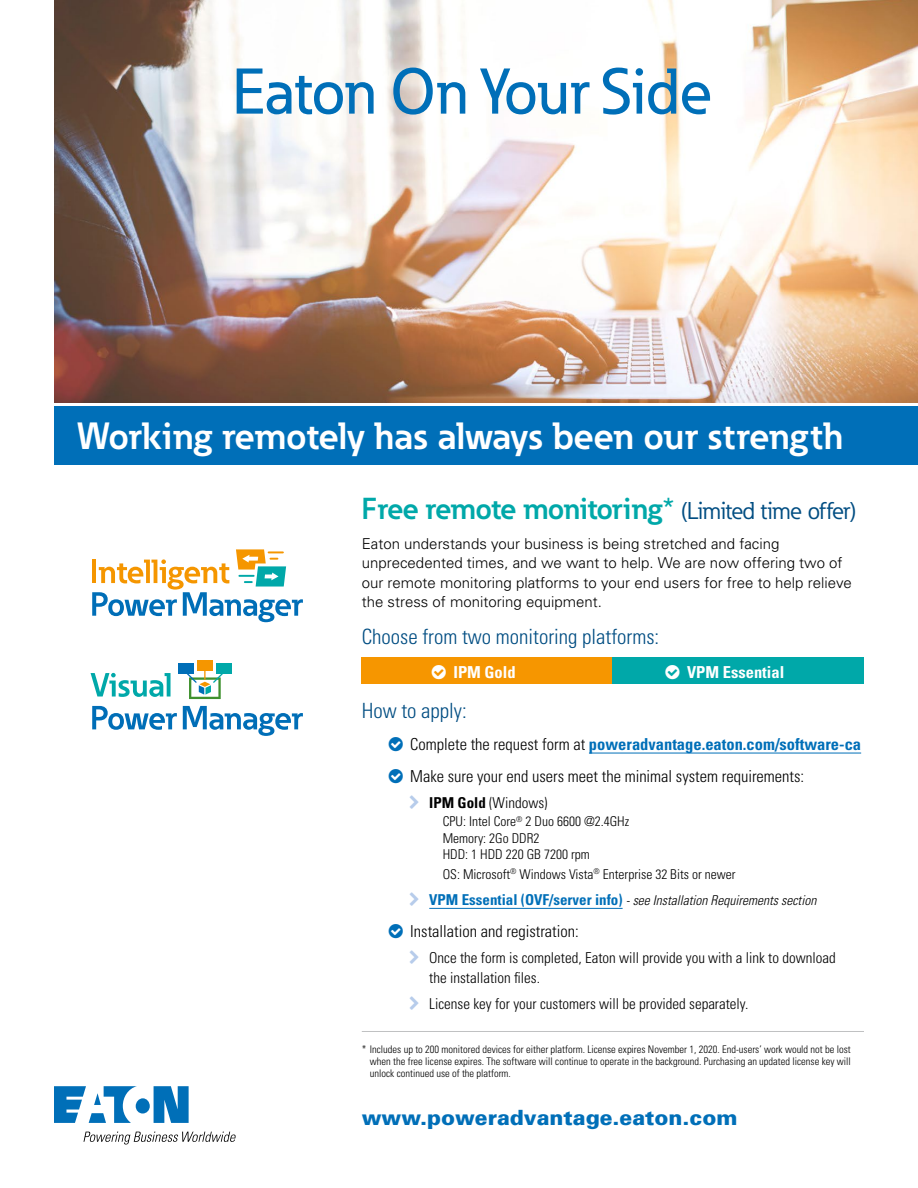
<style>
.page{position:relative;width:918px;height:1188px;background:#fff}
.page>*{position:absolute;margin:0;border:0;box-sizing:border-box;transform-origin:0 0}
.t1{font:500 63.75px "Eaton";color:#006fb8}
.t2{font:700 37.5px "Eaton";color:#fff}
.t3{font:700 30px "Eaton";letter-spacing:-.015em;color:#00a8a9}
.t4{font:300 condensed 21px "Univers";color:#004d82}
.t5{font:900 21px "Univers";color:#006fb8}
.t6{font:300 condensed 16.5px/31.8px "Univers";color:#000}
.t7{font:700 condensed 16.5px "Univers";color:#fff}
.t8{font:300 15px/19.5px "Univers";color:#000}
.t9{font:300 condensed 15px/19.5px "Univers";color:#000}
.t10{font:300 condensed 13.5px/16.5px "Univers";color:#000}
.t11{font:300 condensed 10.5px/12px "Univers";color:#000;text-align:justify}
.s1{font-weight:400;font-size:24px;color:#004d82}
.s2{font-weight:700;color:#006fb8}
.s3{font-weight:700}
.s4{font-weight:700;font-size:15px;color:#006fb8}
.s5{font-style:italic}
</style>
<div class="page">
<img style="left:55px;top:0;width:863px;height:403px">
<div style="left:55px;top:407px;width:863px;height:58px;background:#006fb8"></div>
<svg style="left:54px;top:1086px;width:135px;height:37px"></svg>
<svg style="left:84px;top:1132px;width:152px;height:12px"></svg>
<hr style="left:589px;top:753px;width:272px;height:1px;background:#006fb8">
<hr style="left:429px;top:908px;width:194px;height:1px;background:#006fb8">
<hr style="left:362px;top:1031px;width:502px;height:1px;background:#c0c1c2">
<div style="left:362px;top:658px;width:251px;height:26px;background:#f69600"></div>
<div style="left:613px;top:658px;width:251px;height:26px;background:#00a8a9"></div>
<svg style="left:92px;top:549px;width:211px;height:73px"></svg>
<svg style="left:92px;top:706px;width:85px;height:24px"></svg>
<svg style="left:183px;top:706px;width:120px;height:30px"></svg>
<svg style="left:91px;top:673px;width:80px;height:24px"></svg>
<div style="left:197px;top:660px;width:16px;height:11px;background:#f59600"></div>
<div style="left:178px;top:663px;width:15px;height:11px;background:#006eb7"></div>
<div style="left:216px;top:663px;width:16px;height:11px;background:#00a8a9"></div>
<svg style="left:187px;top:670px;width:36px;height:29px"></svg>
<h1 class="t1" style="left:232px;top:52px;width:482px">Eaton On Your Side</h1>
<h2 class="t2" style="left:77px;top:412px;width:768px">Working remotely has always been our strength</h2>
<h3 class="t3" style="left:362px;top:489px;width:496px">Free remote monitoring* <span class="s1">(Limited time offer)</span></h3>
<p class="t8" style="left:362px;top:534px;width:492px">Eaton understands your business is being stretched and facing unprecedented times, and we want to help. We are now offering two of our remote monitoring platforms to your end users for free to help relieve the stress of monitoring equipment.</p>
<h3 class="t4" style="left:362px;top:624px;width:299px">Choose from two monitoring platforms:</h3>
<h3 class="t7" style="left:453px;top:662px;width:64px">IPM Gold</h3>
<h3 class="t7" style="left:687px;top:662px;width:99px">VPM Essential</h3>
<h3 class="t4" style="left:362px;top:698px;width:106px">How to apply:</h3>
<h3 class="t6" style="left:410px;top:728px;width:452px">Complete the request form at <span class="s2">poweradvantage.eaton.com/software-ca<br></span>Make sure your end users meet the minimal system requirements:</h3>
<h3 class="t9" style="left:429px;top:793px;width:120px"><span class="s3">IPM Gold</span> (Windows)</h3>
<p class="t10" style="left:443px;top:813px;width:188px">CPU: Intel Core<sup>®</sup> 2 Duo 6600 @2.4GHz<br>Memory: 2Go DDR2<br>HDD: 1 HDD 220 GB 7200 rpm</p>
<p class="t10" style="left:429px;top:861px;width:389px;line-height:26.4px;text-indent:14px">OS: Microsoft<sup>®</sup> Windows Vista<sup>®</sup> Enterprise 32 Bits or newer<br><span class="s4">VPM Essential (OVF/server info)</span> <span class="s5">- see Installation Requirements section</span></p>
<h3 class="t6" style="left:410px;top:915px;width:170px">Installation and registration:</h3>
<h3 class="t9" style="left:429px;top:948px;width:408px">Once the form is completed, Eaton will provide you with a link to download the installation files.</h3>
<h3 class="t9" style="left:429px;top:994px;width:321px">License key for your customers will be provided separately.</h3>
<p class="t11" style="left:370px;top:1044px;width:482px;text-indent:-8px">* Includes up to 200 monitored devices for either platform. License expires November 1, 2020. End-users’ work would not be lost when the free license expires. The software will continue to operate in the background. Purchasing an updated license key will unlock continued use of the platform.</p>
<h3 class="t5" style="left:362px;top:1104px;width:377px">www.poweradvantage.eaton.com</h3>
</div>
